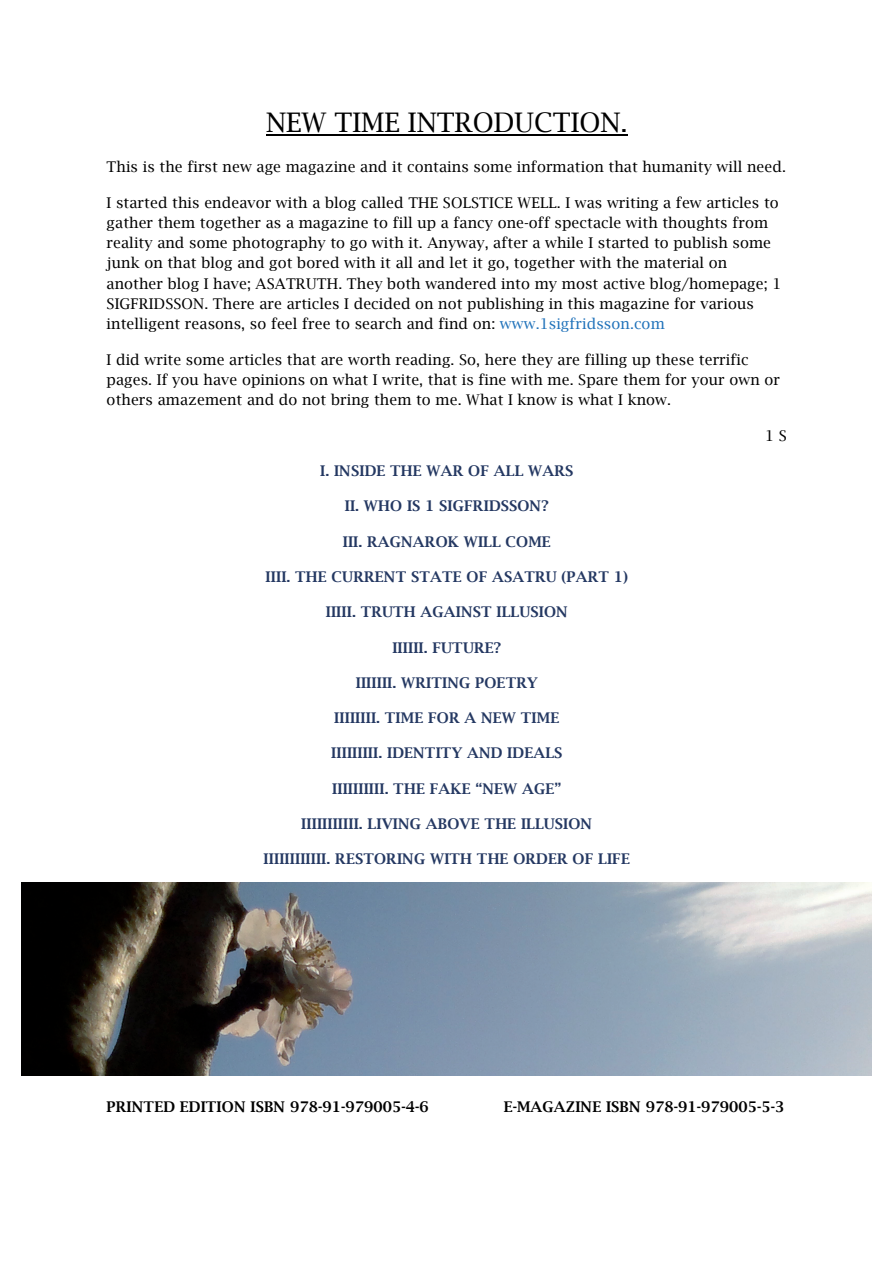
<style>
.page{position:relative;width:893px;height:1263px;background:#fff}
.page>*{position:absolute;margin:0;border:0;box-sizing:border-box;transform-origin:0 0}
.t1{font:27px "Lucida Bright";color:#000}
.t2{font:14.7px/20.2px "Lucida Bright";letter-spacing:.01em;color:#000}
.t3{font:600 14.7px "Lucida Bright";letter-spacing:.01em;color:#243862}
.t4{font:600 14.7px "Lucida Bright";letter-spacing:.01em;color:#000}
.s1{color:#2072ba}
</style>
<div class="page">
<hr style="left:266px;top:134px;width:362px;height:2px;background:#000">
<img style="left:21px;top:882px;width:851px;height:194px">
<h1 class="t1" style="left:266px;top:107px;width:363px">NEW TIME INTRODUCTION.</h1>
<p class="t2" style="left:107px;top:157px;width:681px">This is the first new age magazine and it contains some information that humanity will need.</p>
<p class="t2" style="left:107px;top:192px;width:676px">I started this endeavor with a blog called THE SOLSTICE WELL. I was writing a few articles to gather them together as a magazine to fill up a fancy one-off spectacle with thoughts from reality and some photography to go with it. Anyway, after a while I started to publish some junk on that blog and got bored with it all and let it go, together with the material on another blog I have; ASATRUTH. They both wandered into my most active blog/homepage; 1<br>SIGFRIDSSON. There are articles I decided on not publishing in this magazine for various intelligent reasons, so feel free to search and find on: <span class="s1">www.1sigfridsson.com</span></p>
<p class="t2" style="left:107px;top:349px;width:675px">I did write some articles that are worth reading. So, here they are filling up these terrific pages. If you have opinions on what I write, that is fine with me. Spare them for your own or others amazement and do not bring them to me. What I know is what I know.</p>
<p class="t2" style="left:765px;top:425px;width:23px">1 S</p>
<p class="t3" style="left:320px;top:462px;width:255px">I. INSIDE THE WAR OF ALL WARS</p>
<p class="t3" style="left:345px;top:497px;width:206px">II. WHO IS 1 SIGFRIDSSON?</p>
<p class="t3" style="left:343px;top:533px;width:210px">III. RAGNAROK WILL COME</p>
<p class="t3" style="left:266px;top:568px;width:364px">IIII. THE CURRENT STATE OF ASATRU (PART 1)</p>
<p class="t3" style="left:326px;top:604px;width:243px">IIIII. TRUTH AGAINST ILLUSION</p>
<p class="t3" style="left:392px;top:639px;width:110px">IIIIII. FUTURE?</p>
<p class="t3" style="left:356px;top:674px;width:183px">IIIIIII. WRITING POETRY</p>
<p class="t3" style="left:334px;top:709px;width:227px">IIIIIIII. TIME FOR A NEW TIME</p>
<p class="t3" style="left:331px;top:745px;width:233px">IIIIIIIII. IDENTITY AND IDEALS</p>
<p class="t3" style="left:332px;top:780px;width:231px">IIIIIIIIII. THE FAKE “NEW AGE”</p>
<p class="t3" style="left:301px;top:815px;width:292px">IIIIIIIIIII. LIVING ABOVE THE ILLUSION</p>
<p class="t3" style="left:264px;top:851px;width:368px">IIIIIIIIIIII. RESTORING WITH THE ORDER OF LIFE</p>
<p class="t4" style="left:107px;top:1098px;width:324px">PRINTED EDITION ISBN 978-91-979005-4-6</p>
<p class="t4" style="left:504px;top:1098px;width:282px">E-MAGAZINE ISBN 978-91-979005-5-3</p>
</div>
